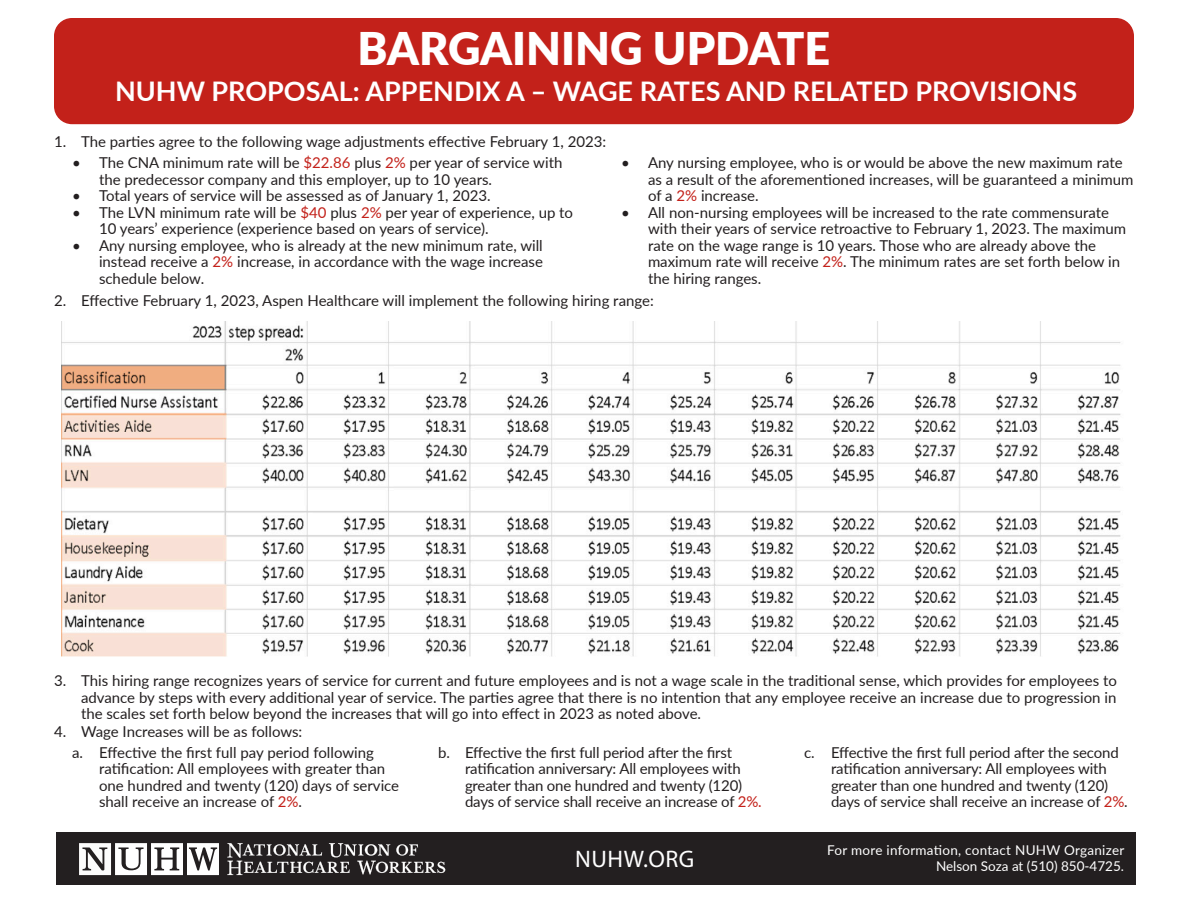
<style>
.page{position:relative;width:1188px;height:918px;background:#fff}
.page>*{position:absolute;margin:0;border:0;box-sizing:border-box;transform-origin:0 0}
.t1{font:900 45px "Lato";color:#fff}
.t2{font:700 27px "Lato";color:#fff}
.t3{font:24px "Myriad Pro";letter-spacing:.02em;color:#fff}
.t4{font:15px/16.5px "Lato";color:#231f20}
.t5{font:13.5px "Lato";letter-spacing:.01em;color:#fff}
.s1{color:#c3211a}
</style>
<div class="page">
<div style="left:54px;top:18px;width:1080px;height:106px;background:#c3211a;border-radius:18px"></div>
<img style="left:62px;top:322px;width:1059px;height:335px">
<div style="left:56px;top:833px;width:1080px;height:52px;background:#231f20"></div>
<svg style="left:227px;top:844px;width:218px;height:31px"></svg>
<svg style="left:79px;top:844px;width:140px;height:31px"></svg>
<p class="t1" style="left:358px;top:14px;width:474px">BARGAINING UPDATE</p>
<p class="t2" style="left:115px;top:71px;width:964px">NUHW PROPOSAL: APPENDIX A – WAGE RATES AND RELATED PROVISIONS</p>
<p class="t4" style="left:54px;top:133px;width:554px">1. The parties agree to the following wage adjustments effective February 1, 2023:</p>
<p class="t4" style="left:99px;top:154px;width:465px;text-indent:-27px">• The CNA minimum rate will be <span class="s1">$22.86</span> plus <span class="s1">2%</span> per year of service with the predecessor company and this employer, up to 10 years.</p>
<p class="t4" style="left:72px;top:187px;width:420px">• Total years of service will be assessed as of January 1, 2023.</p>
<p class="t4" style="left:99px;top:203px;width:476px;text-indent:-27px">• The LVN minimum rate will be <span class="s1">$40</span> plus <span class="s1">2%</span> per year of experience, up to<br>10 years’ experience (experience based on years of service).</p>
<p class="t4" style="left:99px;top:236px;width:446px;text-align:justify;text-indent:-27px">• Any nursing employee, who is already at the new minimum rate, will instead receive a <span class="s1">2%</span> increase, in accordance with the wage increase schedule below.</p>
<p class="t4" style="left:648px;top:154px;width:487px;text-indent:-27px">• Any nursing employee, who is or would be above the new maximum rate as a result of the aforementioned increases, will be guaranteed a minimum of a <span class="s1">2%</span> increase.</p>
<p class="t4" style="left:648px;top:203px;width:480px;text-indent:-27px">• All non-nursing employees will be increased to the rate commensurate with their years of service retroactive to February 1, 2023. The maximum rate on the wage range is 10 years. Those who are already above the maximum rate will receive <span class="s1">2%</span>. The minimum rates are set forth below in the hiring ranges.</p>
<p class="t4" style="left:54px;top:292px;width:601px">2. Effective February 1, 2023, Aspen Healthcare will implement the following hiring range:</p>
<p class="t4" style="left:81px;top:672px;width:1037px;text-align:justify;text-indent:-27px">3. This hiring range recognizes years of service for current and future employees and is not a wage scale in the traditional sense, which provides for employees to advance by steps with every additional year of service. The parties agree that there is no intention that any employee receive an increase due to progression in the scales set forth below beyond the increases that will go into effect in 2023 as noted above.</p>
<p class="t4" style="left:54px;top:723px;width:250px">4. Wage Increases will be as follows:</p>
<p class="t4" style="left:99px;top:744px;width:302px;text-indent:-27px">a. Effective the first full pay period following ratification: All employees with greater than one hundred and twenty (120) days of service shall receive an increase of <span class="s1">2%</span>.</p>
<p class="t4" style="left:465px;top:744px;width:298px;text-indent:-27px">b. Effective the first full period after the first ratification anniversary: All employees with greater than one hundred and twenty (120) days of service shall receive an increase of <span class="s1">2%.</span></p>
<p class="t4" style="left:831px;top:744px;width:298px;text-indent:-27px">c. Effective the first full period after the second ratification anniversary: All employees with greater than one hundred and twenty (120) days of service shall receive an increase of <span class="s1">2%</span>.</p>
<p class="t3" style="left:575px;top:844px;width:121px">NUHW.ORG</p>
<p class="t5" style="left:827px;top:840px;width:299px">For more information, contact NUHW Organizer</p>
<p class="t5" style="left:936px;top:857px;width:190px">Nelson Soza at (510) 850-4725.</p>
</div>
